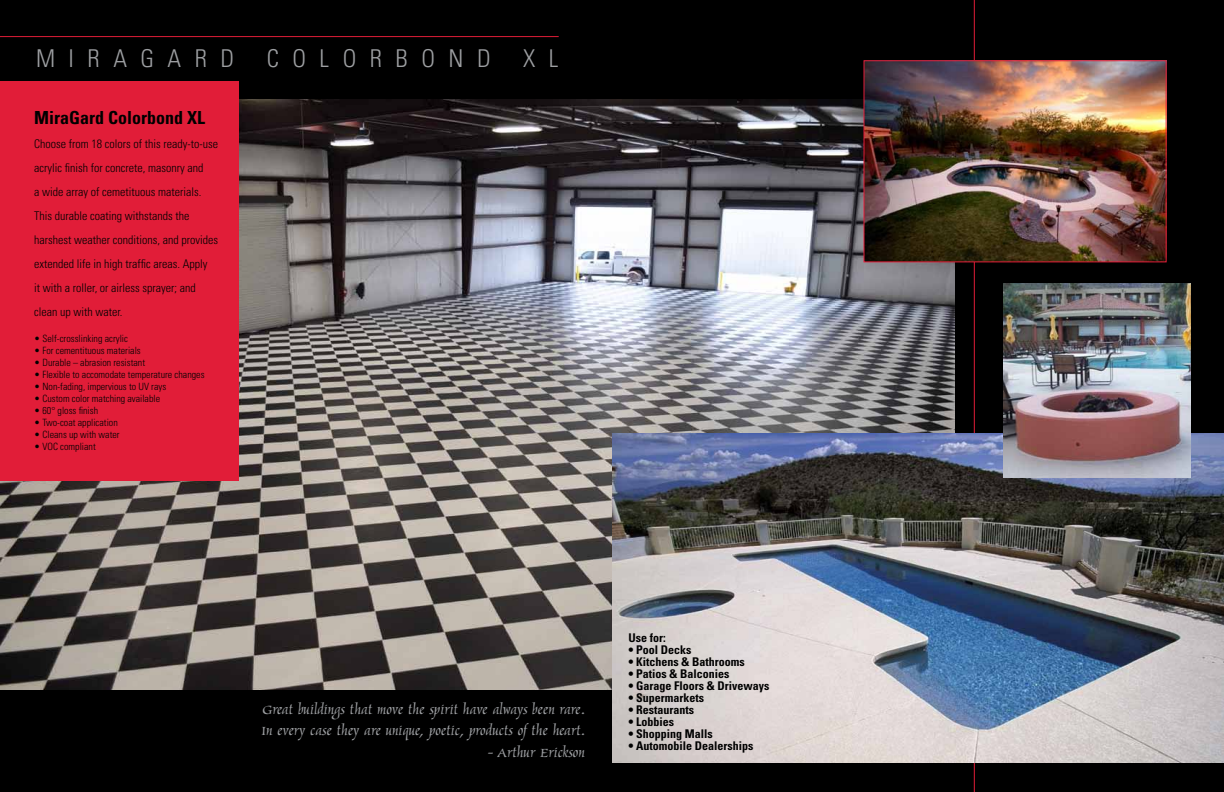
<style>
.page{position:relative;width:1224px;height:792px;background:#000}
.page>*{position:absolute;margin:0;border:0;box-sizing:border-box;transform-origin:0 0}
.t1{font:300 condensed 24.6px "Univers";letter-spacing:.55em;color:#9d9fa2}
.t2{font:18px/21.6px "Marigold";color:#9d9fa2;scale:1.21 1}
.t3{font:700 condensed 18px "Univers";color:#000}
.t4{font:300 condensed 12px/24px "Univers";color:#000}
.t5{font:700 condensed 12px "Univers";color:#000}
.t6{font:300 condensed 10px "Univers";color:#000}
</style>
<div class="page">
<img style="left:0;top:99px;width:955px;height:591px">
<div style="left:0;top:81px;width:238px;height:400px;background:#e11d38"></div>
<hr style="left:0;top:36px;width:559px;height:1px;background:#e11d38">
<hr style="left:974px;top:0;width:1px;height:792px;background:#e11d38">
<img style="left:612px;top:433px;width:612px;height:329px">
<img style="left:866px;top:62px;width:299px;height:198px">
<div style="left:864px;top:60px;width:303px;height:202px;border:1px solid #e11d38"></div>
<img style="left:1004px;top:284px;width:186px;height:194px">
<h1 class="t1" style="left:36px;top:43px;width:200px">MIRAGARD</h1>
<h1 class="t1" style="left:267px;top:43px;width:226px">COLORBOND</h1>
<h1 class="t1" style="left:523px;top:43px;width:37px">X L</h1>
<h2 class="t3" style="left:34px;top:106px;width:172px">MiraGard Colorbond XL</h2>
<p class="t4" style="left:34px;top:131px;width:185px">Choose from 18 colors of this ready-to-use acrylic finish for concrete, masonry and<br>a wide array of cemetituous materials.<br>This durable coating withstands the harshest weather conditions, and provides extended life in high traffic areas. Apply<br>it with a roller, or airless sprayer; and clean up with water.</p>
<p class="t6" style="left:34px;top:333px;width:95px">• Self-crosslinking acrylic</p>
<p class="t6" style="left:34px;top:345px;width:108px">• For cementituous materials</p>
<p class="t6" style="left:34px;top:357px;width:113px">• Durable – abrasion resistant</p>
<p class="t6" style="left:34px;top:369px;width:172px">• Flexible to accomodate temperature changes</p>
<p class="t6" style="left:34px;top:381px;width:134px">• Non-fading, impervious to UV rays</p>
<p class="t6" style="left:34px;top:393px;width:128px">• Custom color matching available</p>
<p class="t6" style="left:34px;top:405px;width:65px">• 60° gloss finish</p>
<p class="t6" style="left:34px;top:417px;width:85px">• Two-coat application</p>
<p class="t6" style="left:34px;top:429px;width:87px">• Cleans up with water</p>
<p class="t6" style="left:34px;top:441px;width:63px">• VOC compliant</p>
<h2 class="t2" style="left:261px;top:699px;width:270px">Great buildings that move the spirit have always been rare.<br>In every case they are unique, poetic, products of the heart.</h2>
<h2 class="t2" style="left:488px;top:742px;width:82px">- Arthur Erickson</h2>
<p class="t5" style="left:628px;top:631px;width:39px">Use for:</p>
<p class="t5" style="left:628px;top:643px;width:65px">• Pool Decks</p>
<p class="t5" style="left:628px;top:655px;width:118px">• Kitchens &amp; Bathrooms</p>
<p class="t5" style="left:628px;top:667px;width:103px">• Patios &amp; Balconies</p>
<p class="t5" style="left:628px;top:679px;width:142px">• Garage Floors &amp; Driveways</p>
<p class="t5" style="left:628px;top:691px;width:77px">• Supermarkets</p>
<p class="t5" style="left:628px;top:703px;width:67px">• Restaurants</p>
<p class="t5" style="left:628px;top:715px;width:47px">• Lobbies</p>
<p class="t5" style="left:628px;top:727px;width:86px">• Shopping Malls</p>
<p class="t5" style="left:628px;top:739px;width:127px">• Automobile Dealerships</p>
</div>
